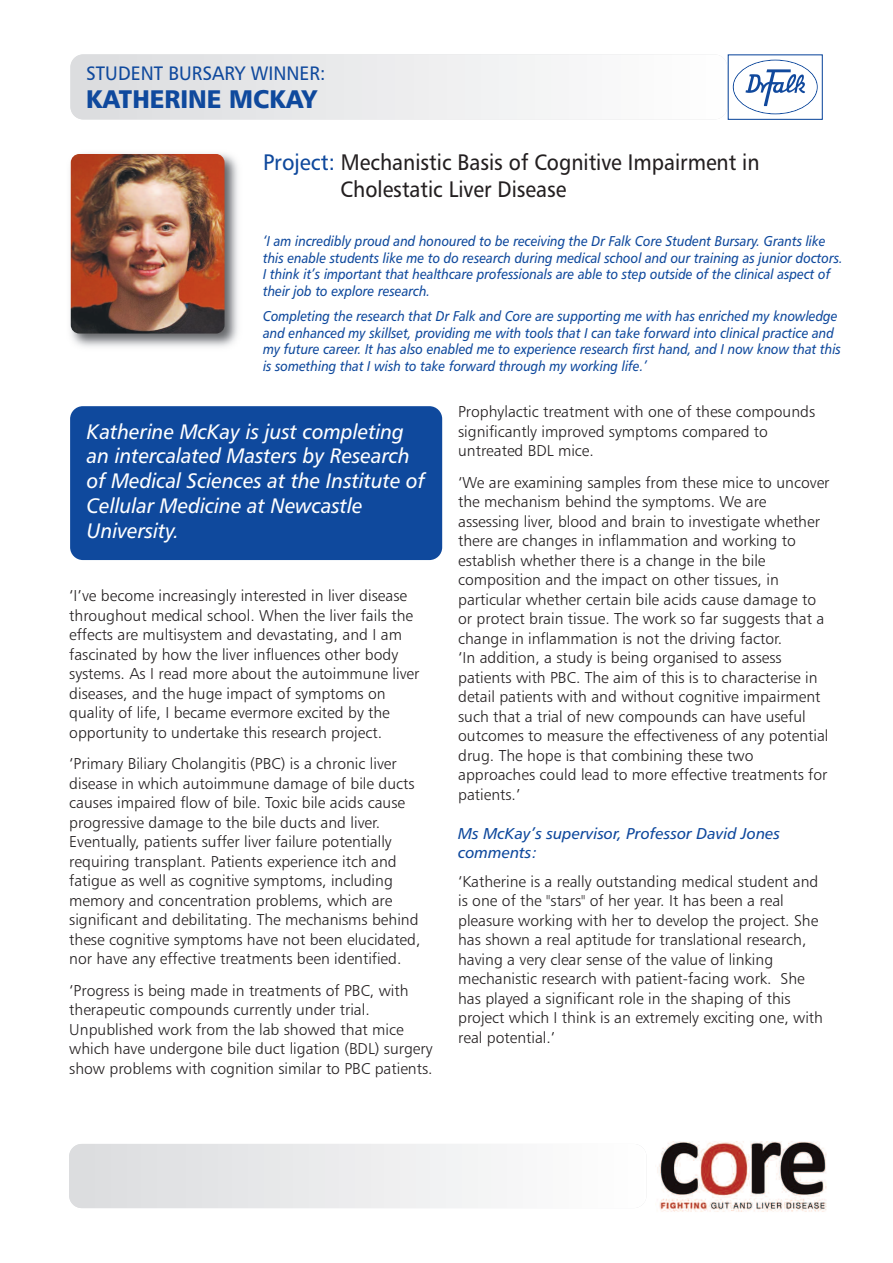
<style>
.page{position:relative;width:893px;height:1263px;background:#fff}
.page>*{position:absolute;margin:0;border:0;box-sizing:border-box;transform-origin:0 0}
.t1{font:25.5px "Humanist 777 BT Black B";color:#0f499d;scale:.95 1}
.t2{font:22.5px/27px "Humanist 777 BT Roman B";color:#231f20;scale:.92 1}
.t3{font:21px/24.8px "Humanist 777 BT Italic B";color:#fff;scale:.95 1}
.t4{font:19.5px "Humanist 777 BT Roman B";color:#0f499d;scale:.95 1}
.t5{font:15.75px/19.5px "Humanist 777 BT Light B";color:#231f20}
.t6{font:15.75px/19.5px "Humanist 777 BT Italic B";color:#0f499d}
.t7{font:14.25px/16.5px "Humanist 777 BT Italic B";color:#0f499d;scale:.9 1}
.s1{color:#0f499d}
</style>
<div class="page">
<img style="left:70px;top:153px;width:168px;height:194px">
<img style="left:71px;top:154px;width:154px;height:180px;border-radius:9px">
<div style="left:70px;top:54px;width:657px;height:65px;background:linear-gradient(to right,#dbdcde,#fefefe);border-radius:13px"></div>
<div style="left:69px;top:1144px;width:577px;height:64px;background:linear-gradient(to right,#dbdcde,#fefefe);border-radius:13px"></div>
<div style="left:70px;top:406px;width:372px;height:154px;background:#0f499d;border-radius:13px"></div>
<div style="left:728px;top:54px;width:95px;height:66px;border:1px solid #0f499d"></div>
<svg style="left:733px;top:60px;width:85px;height:54px"></svg>
<img style="left:734px;top:61px;width:83px;height:52px">
<img style="left:655px;top:1141px;width:172px;height:71px">
<p class="t4" style="left:86px;top:65px;width:253px">STUDENT BURSARY WINNER:</p>
<h1 class="t1" style="left:86px;top:89px;width:245px">KATHERINE MCKAY</h1>
<h2 class="t2" style="left:341px;top:151px;width:457px;text-indent:-78px"><span class="s1">Project:</span> Mechanistic Basis of Cognitive Impairment in<br>Cholestatic Liver Disease</h2>
<p class="t7" style="left:263px;top:234px;width:646px">‘I am incredibly proud and honoured to be receiving the Dr Falk Core Student Bursary. Grants like this enable students like me to do research during medical school and our training as junior doctors.<br>I think it’s important that healthcare professionals are able to step outside of the clinical aspect of their job to explore research.</p>
<p class="t7" style="left:263px;top:309px;width:644px">Completing the research that Dr Falk and Core are supporting me with has enriched my knowledge and enhanced my skillset, providing me with tools that I can take forward into clinical practice and my future career. It has also enabled me to experience research first hand, and I now know that this is something that I wish to take forward through my working life.’</p>
<h3 class="t3" style="left:87px;top:421px;width:358px">Katherine McKay is just completing an intercalated Masters by Research of Medical Sciences at the Institute of<br>Cellular Medicine at Newcastle<br>University.</h3>
<p class="t5" style="left:69px;top:587px;width:352px">‘I’ve become increasingly interested in liver disease throughout medical school. When the liver fails the effects are multisystem and devastating, and I am fascinated by how the liver influences other body systems. As I read more about the autoimmune liver diseases, and the huge impact of symptoms on quality of life, I became evermore excited by the opportunity to undertake this research project.</p>
<p class="t5" style="left:69px;top:755px;width:353px">‘Primary Biliary Cholangitis (PBC) is a chronic liver disease in which autoimmune damage of bile ducts causes impaired flow of bile. Toxic bile acids cause progressive damage to the bile ducts and liver.<br>Eventually, patients suffer liver failure potentially requiring transplant. Patients experience itch and fatigue as well as cognitive symptoms, including memory and concentration problems, which are significant and debilitating. The mechanisms behind these cognitive symptoms have not been elucidated, nor have any effective treatments been identified.</p>
<p class="t5" style="left:69px;top:982px;width:365px">‘Progress is being made in treatments of PBC, with therapeutic compounds currently under trial.<br>Unpublished work from the lab showed that mice which have undergone bile duct ligation (BDL) surgery show problems with cognition similar to PBC patients.</p>
<p class="t5" style="left:458px;top:403px;width:358px">Prophylactic treatment with one of these compounds significantly improved symptoms compared to untreated BDL mice.</p>
<p class="t5" style="left:458px;top:474px;width:373px">‘We are examining samples from these mice to uncover the mechanism behind the symptoms. We are assessing liver, blood and brain to investigate whether there are changes in inflammation and working to establish whether there is a change in the bile composition and the impact on other tissues, in particular whether certain bile acids cause damage to or protect brain tissue. The work so far suggests that a change in inflammation is not the driving factor.<br>‘In addition, a study is being organised to assess patients with PBC. The aim of this is to characterise in detail patients with and without cognitive impairment such that a trial of new compounds can have useful outcomes to measure the effectiveness of any potential drug. The hope is that combining these two approaches could lead to more effective treatments for patients.’</p>
<p class="t6" style="left:458px;top:825px;width:324px">Ms McKay’s supervisor, Professor David Jones comments:</p>
<p class="t5" style="left:458px;top:873px;width:366px">‘Katherine is a really outstanding medical student and is one of the "stars" of her year. It has been a real pleasure working with her to develop the project. She has shown a real aptitude for translational research, having a very clear sense of the value of linking mechanistic research with patient-facing work. She has played a significant role in the shaping of this project which I think is an extremely exciting one, with real potential.’</p>
</div>
